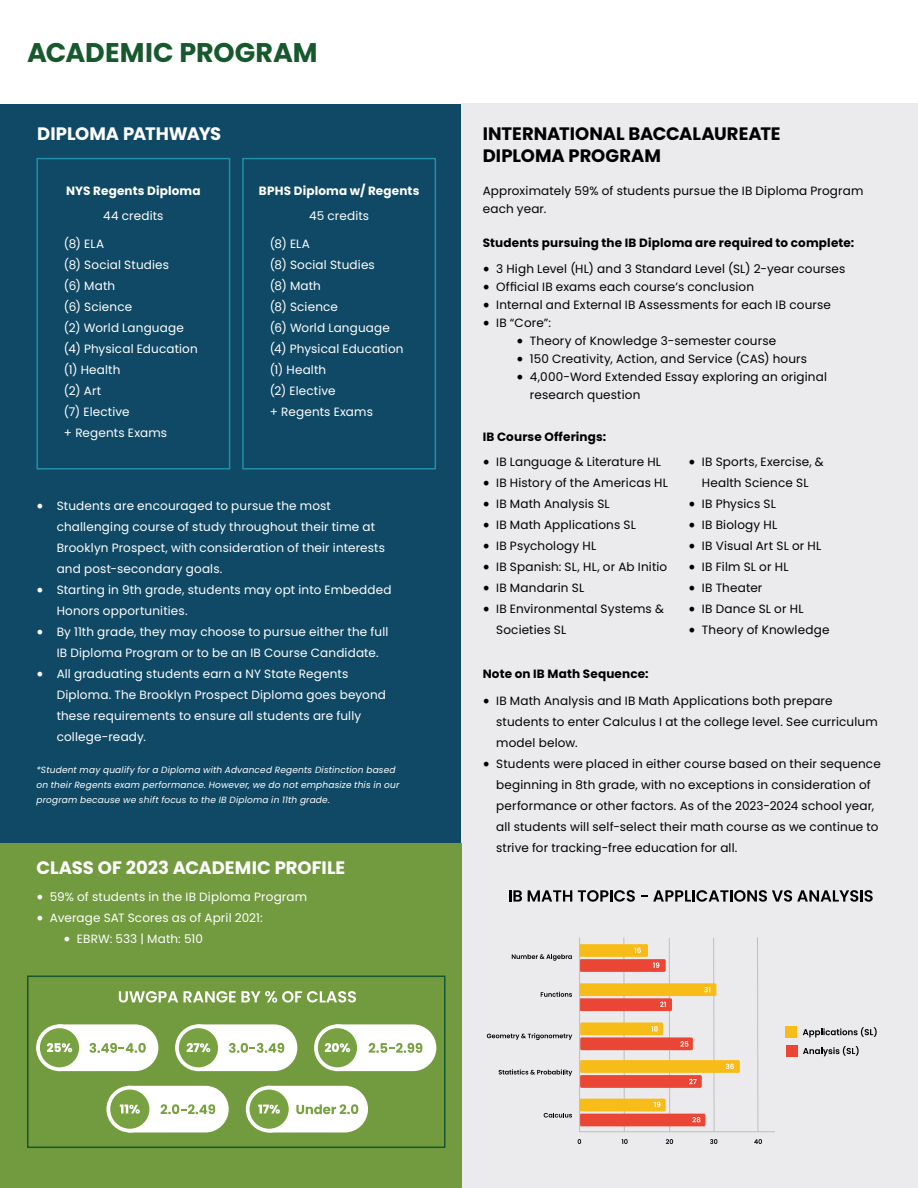
<style>
.page{position:relative;width:918px;height:1188px;background:#fff}
.page>*{position:absolute;margin:0;border:0;box-sizing:border-box;transform-origin:0 0}
.t1{font:700 27px "Poppins";color:#17592d}
.t2{font:700 18px "Poppins";letter-spacing:-.005em;color:#fff}
.t3{font:700 18px/21.6px "Poppins";letter-spacing:-.005em;color:#000}
.t4{font:12px/21px "Poppins";letter-spacing:.015em;color:#000}
.t5{font:12px/21px "Poppins";letter-spacing:.015em;color:#fff}
.t6{font:700 12px "Poppins";letter-spacing:.015em;color:#000}
.t7{font:700 12px "Poppins";letter-spacing:.015em;color:#fff}
.t8{font:italic 9px/15px "Poppins";letter-spacing:.02em;color:#fff}
.s1{font-family:"Minion Pro";font-size:18px}
</style>
<div class="page">
<div style="left:0;top:104px;width:461px;height:739px;background:#0f4965"></div>
<div style="left:461px;top:104px;width:457px;height:1084px;background:#ebebee"></div>
<div style="left:36px;top:158px;width:194px;height:312px;border:2px solid #238eaa"></div>
<div style="left:242px;top:158px;width:194px;height:312px;border:2px solid #238eaa"></div>
<div style="left:0;top:843px;width:461px;height:345px;background:#729a3f"></div>
<div style="left:27px;top:976px;width:419px;height:172px;border:2px solid #17592d"></div>
<svg style="left:509px;top:890px;width:13px;height:12px"></svg>
<svg style="left:528px;top:890px;width:44px;height:12px"></svg>
<svg style="left:578px;top:890px;width:57px;height:12px"></svg>
<svg style="left:641px;top:890px;width:232px;height:12px"></svg>
<svg style="left:803px;top:1027px;width:74px;height:10px"></svg>
<div style="left:786px;top:1027px;width:11px;height:11px;background:#f8bc19"></div>
<svg style="left:803px;top:1046px;width:56px;height:10px"></svg>
<div style="left:786px;top:1045px;width:11px;height:12px;background:#ea4635"></div>
<svg style="left:622px;top:1139px;width:6px;height:5px"></svg>
<svg style="left:578px;top:1139px;width:3px;height:5px"></svg>
<svg style="left:666px;top:1139px;width:7px;height:5px"></svg>
<svg style="left:710px;top:1139px;width:7px;height:5px"></svg>
<svg style="left:754px;top:1139px;width:8px;height:5px"></svg>
<svg style="left:512px;top:954px;width:60px;height:7px"></svg>
<svg style="left:541px;top:992px;width:31px;height:5px"></svg>
<svg style="left:487px;top:1033px;width:85px;height:7px"></svg>
<svg style="left:499px;top:1069px;width:73px;height:7px"></svg>
<svg style="left:544px;top:1113px;width:28px;height:5px"></svg>
<svg style="left:579px;top:937px;width:196px;height:196px"></svg>
<svg style="left:119px;top:991px;width:59px;height:12px"></svg>
<svg style="left:184px;top:991px;width:172px;height:12px"></svg>
<svg style="left:248px;top:1088px;width:43px;height:43px"></svg>
<div style="left:246px;top:1086px;width:46px;height:46px;border:4px solid #fff;border-radius:50%"></div>
<svg style="left:258px;top:1085px;width:110px;height:48px"></svg>
<svg style="left:177px;top:1026px;width:43px;height:43px"></svg>
<div style="left:175px;top:1024px;width:47px;height:47px;border:4px solid #fff;border-radius:50%"></div>
<svg style="left:187px;top:1024px;width:111px;height:48px"></svg>
<svg style="left:108px;top:1088px;width:43px;height:43px"></svg>
<div style="left:106px;top:1086px;width:47px;height:46px;border:4px solid #fff;border-radius:50%"></div>
<svg style="left:120px;top:1085px;width:109px;height:48px"></svg>
<svg style="left:38px;top:1026px;width:43px;height:43px"></svg>
<div style="left:36px;top:1024px;width:47px;height:47px;border:4px solid #fff;border-radius:50%"></div>
<svg style="left:47px;top:1024px;width:112px;height:48px"></svg>
<svg style="left:316px;top:1026px;width:43px;height:43px"></svg>
<div style="left:314px;top:1024px;width:47px;height:47px;border:4px solid #fff;border-radius:50%"></div>
<svg style="left:325px;top:1024px;width:112px;height:48px"></svg>
<h1 class="t1" style="left:27px;top:37px;width:292px">ACADEMIC PROGRAM</h1>
<h2 class="t2" style="left:37px;top:124px;width:186px">DIPLOMA PATHWAYS</h2>
<h2 class="t3" style="left:483px;top:123px;width:299px">INTERNATIONAL BACCALAUREATE<br>DIPLOMA PROGRAM</h2>
<p class="t7" style="left:66px;top:184px;width:136px">NYS Regents Diploma</p>
<p class="t7" style="left:259px;top:184px;width:162px">BPHS Diploma w/ Regents</p>
<p class="t5" style="left:103px;top:206px;width:62px">44 credits</p>
<p class="t5" style="left:309px;top:206px;width:62px">45 credits</p>
<p class="t5" style="left:64px;top:234px;width:135px">(8) ELA<br>(8) Social Studies<br>(6) Math<br>(6) Science<br>(2) World Language (4) Physical Education (1) Health<br>(2) Art<br>(7) Elective<br>+ Regents Exams</p>
<p class="t5" style="left:270px;top:234px;width:135px">(8) ELA<br>(8) Social Studies<br>(8) Math<br>(8) Science<br>(6) World Language (4) Physical Education (1) Health<br>(2) Elective<br>+ Regents Exams</p>
<p class="t5" style="left:57px;top:496px;width:330px;text-indent:-20px"><span class="s1">•</span> Students are encouraged to pursue the most challenging course of study throughout their time at Brooklyn Prospect, with consideration of their interests and post-secondary goals.</p>
<p class="t5" style="left:57px;top:580px;width:336px;text-indent:-20px"><span class="s1">•</span> Starting in 9th grade, students may opt into Embedded<br>Honors opportunities.</p>
<p class="t5" style="left:57px;top:622px;width:333px;text-indent:-20px"><span class="s1">•</span> By 11th grade, they may choose to pursue either the full<br>IB Diploma Program or to be an IB Course Candidate.</p>
<p class="t5" style="left:57px;top:664px;width:331px;text-indent:-20px"><span class="s1">•</span> All graduating students earn a NY State Regents Diploma. The Brooklyn Prospect Diploma goes beyond these requirements to ensure all students are fully college-ready.</p>
<p class="t8" style="left:36px;top:763px;width:365px">*Student may qualify for a Diploma with Advanced Regents Distinction based on their Regents exam performance. However, we do not emphasize this in our program because we shift focus to the IB Diploma in 11th grade.</p>
<h2 class="t2" style="left:36px;top:857px;width:310px">CLASS OF 2023 ACADEMIC PROFILE</h2>
<p class="t5" style="left:36px;top:887px;width:272px"><span class="s1">•</span> 59% of students in the IB Diploma Program</p>
<p class="t5" style="left:36px;top:908px;width:228px"><span class="s1">•</span> Average SAT Scores as of April 2021:</p>
<p class="t5" style="left:63px;top:929px;width:141px"><span class="s1">•</span> EBRW: 533 | Math: 510</p>
<p class="t4" style="left:483px;top:182px;width:382px;line-height:18px">Approximately 59% of students pursue the IB Diploma Program each year.</p>
<p class="t6" style="left:483px;top:235px;width:373px">Students pursuing the IB Diploma are required to complete:</p>
<p class="t4" style="left:483px;top:259px;width:364px"><span class="s1">•</span> 3 High Level (HL) and 3 Standard Level (SL) 2-year courses</p>
<p class="t4" style="left:483px;top:277px;width:273px"><span class="s1">•</span> Official IB exams each course’s conclusion</p>
<p class="t4" style="left:483px;top:295px;width:350px"><span class="s1">•</span> Internal and External IB Assessments for each IB course</p>
<p class="t4" style="left:483px;top:313px;width:70px"><span class="s1">•</span> IB “Core”:</p>
<p class="t4" style="left:516px;top:331px;width:261px"><span class="s1">•</span> Theory of Knowledge 3-semester course</p>
<p class="t4" style="left:516px;top:349px;width:292px"><span class="s1">•</span> 150 Creativity, Action, and Service (CAS) hours</p>
<p class="t4" style="left:530px;top:368px;width:299px;line-height:18px;text-indent:-14px"><span class="s1">•</span> 4,000-Word Extended Essay exploring an original research question</p>
<p class="t6" style="left:483px;top:430px;width:125px">IB Course Offerings:</p>
<p class="t4" style="left:483px;top:452px;width:180px"><span class="s1">•</span> IB Language &amp; Literature HL</p>
<p class="t4" style="left:483px;top:473px;width:187px"><span class="s1">•</span> IB History of the Americas HL</p>
<p class="t4" style="left:483px;top:494px;width:129px"><span class="s1">•</span> IB Math Analysis SL</p>
<p class="t4" style="left:483px;top:515px;width:155px"><span class="s1">•</span> IB Math Applications SL</p>
<p class="t4" style="left:483px;top:536px;width:115px"><span class="s1">•</span> IB Psychology HL</p>
<p class="t4" style="left:483px;top:557px;width:186px"><span class="s1">•</span> IB Spanish: SL, HL, or Ab Initio</p>
<p class="t4" style="left:483px;top:578px;width:103px"><span class="s1">•</span> IB Mandarin SL</p>
<p class="t4" style="left:496px;top:599px;width:169px;text-indent:-14px"><span class="s1">•</span> IB Environmental Systems &amp;<br>Societies SL</p>
<p class="t6" style="left:483px;top:667px;width:168px">Note on IB Math Sequence:</p>
<p class="t4" style="left:688px;top:452px;width:137px;text-align:center"><span class="s1">•</span> IB Sports, Exercise, &amp;<br>Health Science SL</p>
<p class="t4" style="left:688px;top:494px;width:89px"><span class="s1">•</span> IB Physics SL</p>
<p class="t4" style="left:688px;top:515px;width:90px"><span class="s1">•</span> IB Biology HL</p>
<p class="t4" style="left:688px;top:536px;width:134px"><span class="s1">•</span> IB Visual Art SL or HL</p>
<p class="t4" style="left:688px;top:557px;width:102px"><span class="s1">•</span> IB Film SL or HL</p>
<p class="t4" style="left:688px;top:578px;width:76px"><span class="s1">•</span> IB Theater</p>
<p class="t4" style="left:688px;top:599px;width:117px"><span class="s1">•</span> IB Dance SL or HL</p>
<p class="t4" style="left:688px;top:620px;width:143px"><span class="s1">•</span> Theory of Knowledge</p>
<p class="t4" style="left:496px;top:690px;width:383px;text-indent:-14px"><span class="s1">•</span> IB Math Analysis and IB Math Applications both prepare students to enter Calculus I at the college level. See curriculum model below.</p>
<p class="t4" style="left:496px;top:753px;width:386px;text-indent:-14px"><span class="s1">•</span> Students were placed in either course based on their sequence beginning in 8th grade, with no exceptions in consideration of performance or other factors. As of the 2023-2024 school year, all students will self-select their math course as we continue to strive for tracking-free education for all.</p>
</div>
